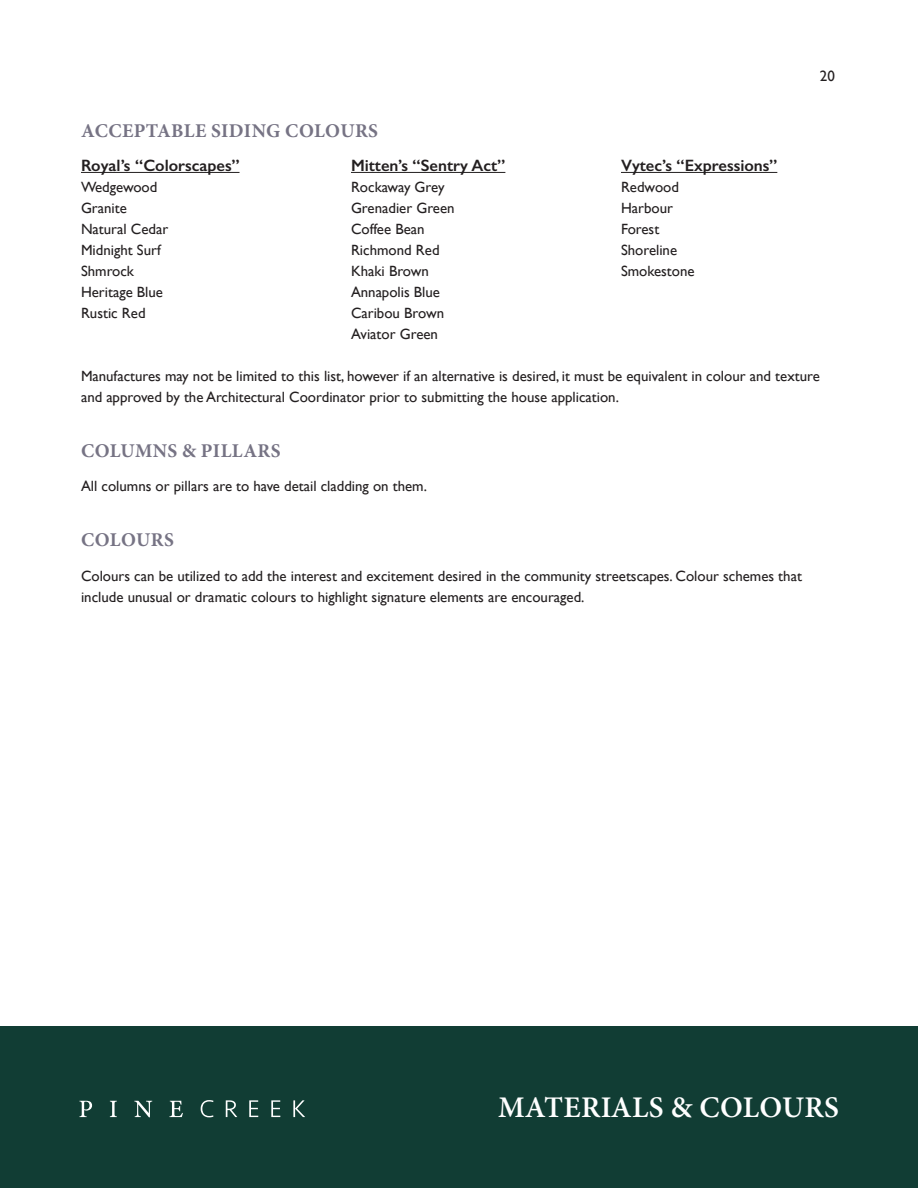
<style>
.page{position:relative;width:918px;height:1188px;background:#fff}
.page>*{position:absolute;margin:0;border:0;box-sizing:border-box;transform-origin:0 0}
.t1{font:600 30px "Minion Pro";letter-spacing:.01em;color:#fff}
.subtitle1{font:700 19.5px "Minion Pro";letter-spacing:.02em;color:#767384}
.body{font:600 16.5px "Gill Sans";color:#231f20}
.t2{font:15px "Gill Sans";color:#231f20}
.body-2{font:14.85px/21px "Gill Sans";color:#231f20}
</style>
<div class="page">
<div style="left:0;top:1026px;width:918px;height:162px;background:#113d34"></div>
<svg style="left:80px;top:1101px;width:12px;height:16px"></svg>
<svg style="left:110px;top:1101px;width:7px;height:16px"></svg>
<svg style="left:134px;top:1101px;width:18px;height:16px"></svg>
<svg style="left:169px;top:1101px;width:14px;height:16px"></svg>
<svg style="left:201px;top:1100px;width:12px;height:17px"></svg>
<svg style="left:226px;top:1100px;width:11px;height:17px"></svg>
<svg style="left:249px;top:1100px;width:9px;height:17px"></svg>
<svg style="left:271px;top:1100px;width:9px;height:17px"></svg>
<svg style="left:293px;top:1100px;width:12px;height:17px"></svg>
<hr style="left:81px;top:172px;width:159px;height:1px;background:#231f20">
<hr style="left:351px;top:172px;width:154px;height:1px;background:#231f20">
<hr style="left:621px;top:172px;width:156px;height:1px;background:#231f20">
<p class="t2" style="left:820px;top:67px;width:16px">20</p>
<p class="subtitle1" style="left:81px;top:117px;width:299px">ACCEPTABLE SIDING COLOURS</p>
<p class="body" style="left:81px;top:156px;width:160px">Royal’s “Colorscapes”</p>
<p class="body" style="left:351px;top:156px;width:156px">Mitten’s “Sentry Act”</p>
<p class="body" style="left:621px;top:156px;width:158px">Vytec’s “Expressions”</p>
<p class="body-2" style="left:81px;top:177px;width:78px">Wedgewood</p>
<p class="body-2" style="left:351px;top:177px;width:95px">Rockaway Grey</p>
<p class="body-2" style="left:621px;top:177px;width:60px">Redwood</p>
<p class="body-2" style="left:81px;top:198px;width:47px">Granite</p>
<p class="body-2" style="left:351px;top:198px;width:105px">Grenadier Green</p>
<p class="body-2" style="left:621px;top:198px;width:53px">Harbour</p>
<p class="body-2" style="left:81px;top:219px;width:89px">Natural Cedar</p>
<p class="body-2" style="left:351px;top:219px;width:75px">Coffee Bean</p>
<p class="body-2" style="left:621px;top:219px;width:40px">Forest</p>
<p class="body-2" style="left:81px;top:240px;width:81px">Midnight Surf</p>
<p class="body-2" style="left:351px;top:240px;width:90px">Richmond Red</p>
<p class="body-2" style="left:621px;top:240px;width:58px">Shoreline</p>
<p class="body-2" style="left:81px;top:261px;width:55px">Shmrock</p>
<p class="body-2" style="left:351px;top:261px;width:80px">Khaki Brown</p>
<p class="body-2" style="left:621px;top:261px;width:75px">Smokestone</p>
<p class="body-2" style="left:81px;top:282px;width:84px">Heritage Blue</p>
<p class="body-2" style="left:351px;top:282px;width:91px">Annapolis Blue</p>
<p class="body-2" style="left:81px;top:303px;width:66px">Rustic Red</p>
<p class="body-2" style="left:351px;top:303px;width:95px">Caribou Brown</p>
<p class="body-2" style="left:351px;top:324px;width:89px">Aviator Green</p>
<p class="body-2" style="left:81px;top:366px;width:740px">Manufactures may not be limited to this list, however if an alternative is desired, it must be equivalent in colour and texture and approved by the Architectural Coordinator prior to submitting the house application.</p>
<p class="subtitle1" style="left:81px;top:437px;width:201px">COLUMNS &amp; PILLARS</p>
<p class="body-2" style="left:81px;top:476px;width:347px">All columns or pillars are to have detail cladding on them.</p>
<p class="subtitle1" style="left:81px;top:526px;width:94px">COLOURS</p>
<p class="body-2" style="left:81px;top:565px;width:722px">Colours can be utilized to add the interest and excitement desired in the community streetscapes. Colour schemes that include unusual or dramatic colours to highlight signature elements are encouraged.</p>
<p class="t1" style="left:498px;top:1087px;width:343px">MATERIALS &amp; COLOURS</p>
</div>
